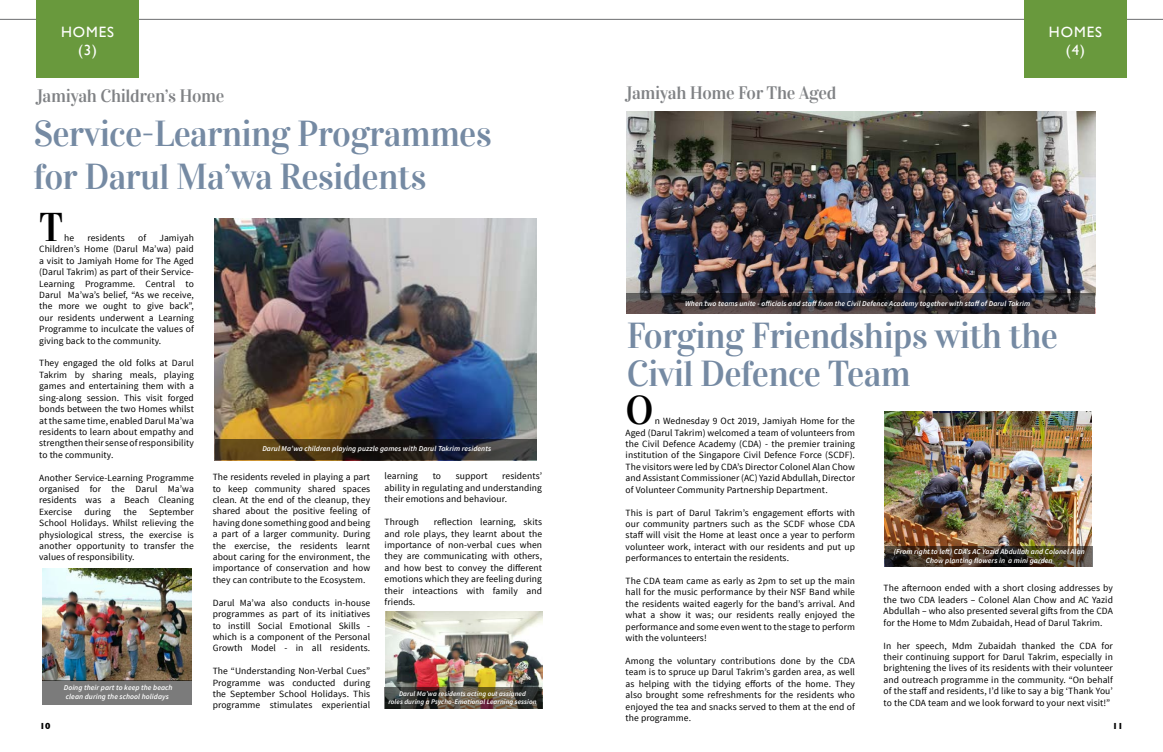
<style>
.page{position:relative;width:1163px;height:752px;background:#fff}
.page>*{position:absolute;margin:0;border:0;box-sizing:border-box;transform-origin:0 0}
.t1{font:40px "Vidaloka";color:#000}
.t2{font:36px/43.2px "Vidaloka";letter-spacing:-.02em;color:#758aa3}
.t3{font:18px "Vidaloka";letter-spacing:-.02em;color:#808285}
.t4{font:15px/18px "Gill Sans";letter-spacing:.06em;color:#fff;text-align:center}
.t5{font:9.5px/11.4px "Source Sans Pro";letter-spacing:.01em;color:#000;text-align:justify}
.t6{font:700 9px "Gill Sans";color:#000}
.t7{font:italic 600 7.5px/9px "Source Sans Pro";letter-spacing:.01em;color:#fff;text-align:center}
.t8{font:italic 600 7px/8.4px "Source Sans Pro";letter-spacing:.01em;color:#fff;text-align:center}
</style>
<div class="page">
<hr style="left:0;top:19px;width:1162px;height:1px;background:#6d6e71">
<div style="left:36px;top:0;width:103px;height:77px;background:#69993d"></div>
<div style="left:1023px;top:0;width:103px;height:77px;background:#69993d"></div>
<img style="left:215px;top:218px;width:321px;height:242px">
<svg style="left:215px;top:439px;width:321px;height:20px;background:#372e20"></svg>
<img style="left:385px;top:611px;width:157px;height:75px">
<svg style="left:384px;top:686px;width:158px;height:22px;background:#4f463a"></svg>
<img style="left:626px;top:111px;width:469px;height:202px">
<svg style="left:626px;top:293px;width:468px;height:20px;background:#353034"></svg>
<img style="left:884px;top:411px;width:207px;height:135px">
<svg style="left:884px;top:546px;width:207px;height:20px;background:#413323"></svg>
<img style="left:42px;top:568px;width:149px;height:111px">
<div style="left:42px;top:679px;width:149px;height:25px;background:#7b7b7b"></div>
<h3 class="t4" style="left:61px;top:23px;width:54px">HOMES (3)</h3>
<h3 class="t3" style="left:36px;top:85px;width:190px">Jamiyah Children’s Home</h3>
<h3 class="t3" style="left:625px;top:82px;width:213px">Jamiyah Home For The Aged</h3>
<h3 class="t4" style="left:1048px;top:23px;width:54px">HOMES (4)</h3>
<h2 class="t2" style="left:33px;top:112px;width:459px">Service-Learning Programmes for Darul Ma’wa Residents</h2>
<h1 class="t1" style="left:39px;top:203px;width:26px">T</h1>
<p class="t5" style="left:64px;top:232px;width:11px">he</p>
<p class="t5" style="left:87px;top:232px;width:39px">residents</p>
<p class="t5" style="left:138px;top:232px;width:10px">of</p>
<p class="t5" style="left:39px;top:232px;width:156px;text-indent:120px">Jamiyah Children’s Home (Darul Ma’wa) paid a visit to Jamiyah Home for The Aged (Darul Takrim) as part of their Service-Learning Programme. Central to Darul Ma’wa’s belief, “As we receive, the more we ought to give back”, our residents underwent a Learning Programme to inculcate the values of giving back to the community.</p>
<p class="t5" style="left:39px;top:357px;width:156px">They engaged the old folks at Darul Takrim by sharing meals, playing games and entertaining them with a sing-along session. This visit forged bonds between the two Homes whilst at the same time, enabled Darul Ma’wa residents to learn about empathy and strengthen their sense of responsibility to the community.</p>
<p class="t5" style="left:39px;top:471px;width:156px">Another Service-Learning Programme organised for the Darul Ma’wa residents was a Beach Cleaning Exercise</p>
<p class="t7" style="left:685px;top:299px;width:346px">When two teams unite - officials and staff from the Civil Defence Academy together with staff of Darul Takrim</p>
<h2 class="t2" style="left:626px;top:317px;width:432px;line-height:37.2px">Forging Friendships with the<br>Civil Defence Team</h2>
<h1 class="t1" style="left:625px;top:386px;width:30px">O</h1>
<p class="t5" style="left:625px;top:415px;width:231px;text-indent:29px">n Wednesday 9 Oct 2019, Jamiyah Home for the Aged (Darul Takrim) welcomed a team of volunteers from the Civil Defence Academy (CDA) - the premier training institution of the Singapore Civil Defence Force (SCDF).<br>The visitors were led by CDA’s Director Colonel Alan Chow and Assistant Commissioner (AC) Yazid Abdullah, Director of Volunteer Community Partnership Department.</p>
<p class="t5" style="left:625px;top:506px;width:231px">This is part of Darul Takrim’s engagement efforts with our community partners such as the SCDF whose CDA staff will visit the Home at least once a year to perform volunteer work, interact with our residents and put up performances to entertain the residents.</p>
<p class="t5" style="left:625px;top:575px;width:231px">The CDA team came as early as 2pm to set up the main hall for the music performance by their NSF Band while the residents waited eagerly for the band’s arrival. And what a show it was; our residents really enjoyed the performance and some even went to the stage to perform with the volunteers!</p>
<p class="t5" style="left:625px;top:654px;width:231px">Among the voluntary contributions done by the CDA team is to spruce up Darul Takrim’s garden area, as well as helping with the tidying efforts of the home. They also brought some refreshments for the residents who enjoyed the tea and snacks served to them at the end of the programme.</p>
<p class="t7" style="left:262px;top:444px;width:230px">Darul Ma’wa children playing puzzle games with Darul Takrim residents</p>
<p class="t5" style="left:384px;top:470px;width:159px;text-indent:118px">residents’ ability in regulating and understanding their emotions and behaviour.</p>
<p class="t5" style="left:384px;top:516px;width:36px">Through</p>
<p class="t5" style="left:384px;top:470px;width:35px">learning</p>
<p class="t5" style="left:432px;top:470px;width:10px">to</p>
<p class="t5" style="left:455px;top:470px;width:33px">support</p>
<p class="t5" style="left:213px;top:471px;width:159px">The residents reveled in playing a part to keep community shared spaces clean. At the end of the cleanup, they shared about the positive feeling of having done something good and being a part of a larger community. During the exercise, the residents learnt about caring for the environment, the importance of conservation and how they can contribute to the Ecosystem.</p>
<p class="t5" style="left:213px;top:596px;width:159px">Darul Ma’wa also conducts in-house programmes as part of its initiatives to instill Social Emotional Skills - which is a component of the Personal Growth Model - in all residents.</p>
<p class="t5" style="left:213px;top:665px;width:159px">The “Understanding Non-Verbal Cues” Programme was conducted during the September School Holidays. This programme stimulates experiential</p>
<p class="t5" style="left:39px;top:506px;width:156px;text-indent:110px">September School Holidays. Whilst relieving the physiological stress, the exercise is another opportunity to transfer the values of responsibility.</p>
<p class="t5" style="left:85px;top:506px;width:28px">during</p>
<p class="t5" style="left:123px;top:506px;width:15px">the</p>
<p class="t5" style="left:384px;top:516px;width:159px;text-indent:49px">reflection learning, skits and role plays, they learnt about the importance of non-verbal cues when they are communicating with others, and how best to convey the different emotions which they are feeling during their inteactions with family and friends.</p>
<p class="t7" style="left:893px;top:547px;width:193px">(From right to left) CDA’s AC Yazid Abdullah and Colonel Alan<br>Chow planting flowers in a mini garden</p>
<p class="t5" style="left:883px;top:582px;width:231px">The afternoon ended with a short closing addresses by the two CDA leaders – Colonel Alan Chow and AC Yazid Abdullah – who also presented several gifts from the CDA for the Home to Mdm Zubaidah, Head of Darul Takrim.</p>
<p class="t5" style="left:883px;top:639px;width:231px">In her speech, Mdm Zubaidah thanked the CDA for their continuing support for Darul Takrim, especially in brightening the lives of its residents with their volunteer and outreach programme in the community. “On behalf of the staff and residents, I’d like to say a big ‘Thank You’ to the CDA team and we look forward to your next visit!”</p>
<p class="t7" style="left:64px;top:682px;width:110px;text-align:left">Doing their part to keep the beach clean during the school holidays</p>
<p class="t8" style="left:388px;top:688px;width:150px">Darul Ma’wa residents acting out assigned<br>roles during a Psycho-Emotional Learning session</p>
<p class="t6" style="left:40px;top:718px;width:12px">10</p>
<p class="t6" style="left:1112px;top:718px;width:12px">11</p>
</div>
